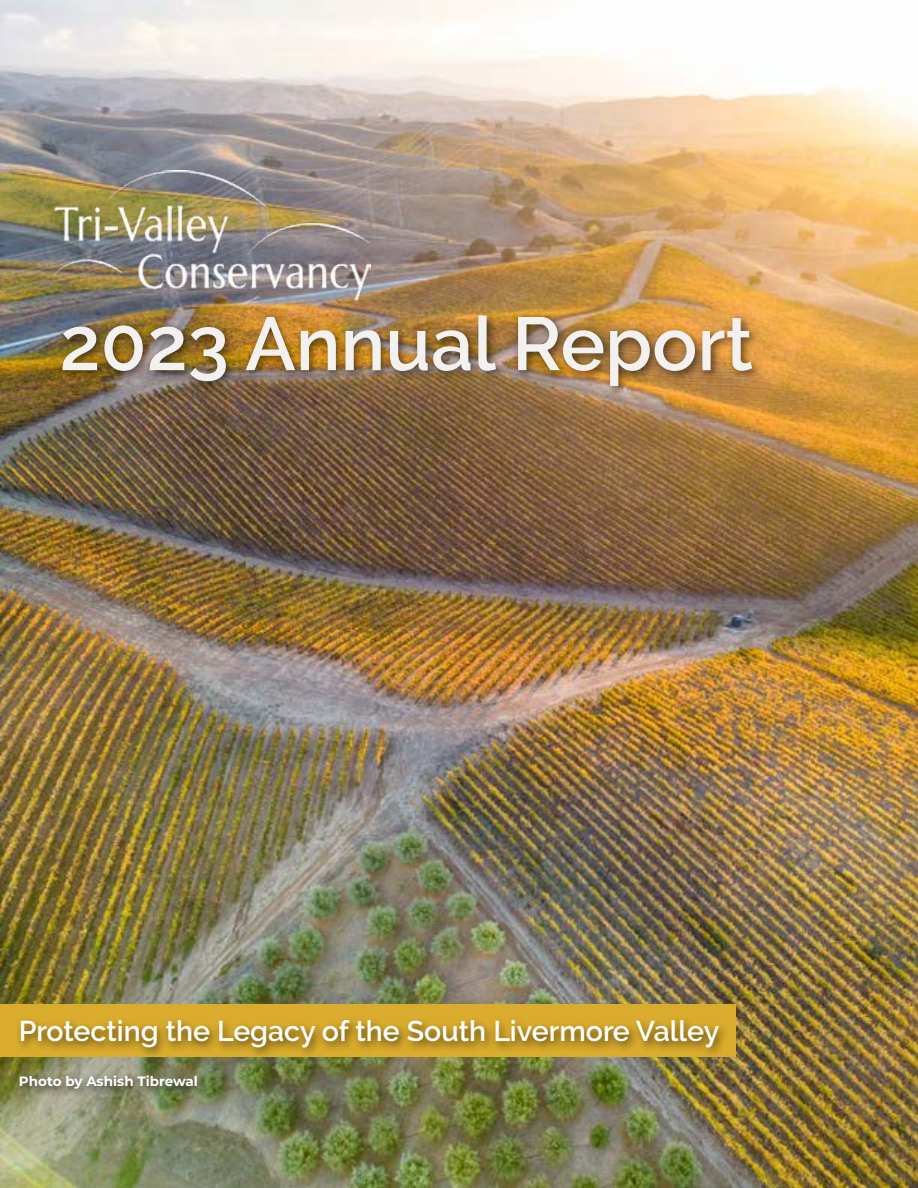
<style>
.page{position:relative;width:918px;height:1188px;background:#fff}
.page>*{position:absolute;margin:0;border:0;box-sizing:border-box;transform-origin:0 0}
.t1{font:600 75px "Raleway";color:#f3f1ef}
.t2{font:600 28.5px "Raleway";color:#fff}
.t3{font:700 13.5px "Montserrat";color:#fff}
</style>
<div class="page">
<img style="left:0;top:0;width:918px;height:1188px">
<img style="left:54px;top:171px;width:317px;height:129px">
<div style="left:58px;top:311px;width:705px;height:87px;background:#000;opacity:.58"></div>
<div style="left:0;top:1004px;width:735px;height:53px;background:#daac2d"></div>
<div style="left:15px;top:1016px;width:714px;height:42px;background:#000;opacity:.58"></div>
<div style="left:15px;top:1072px;width:192px;height:28px;background:#000;opacity:.58"></div>
<h1 class="t1" style="left:59px;top:301px;width:695px">2023 Annual Report</h1>
<p class="t2" style="left:19px;top:1014px;width:702px">Protecting the Legacy of the South Livermore Valley</p>
<p class="t3" style="left:19px;top:1071px;width:181px">Photo by Ashish Tibrewal</p>
</div>
